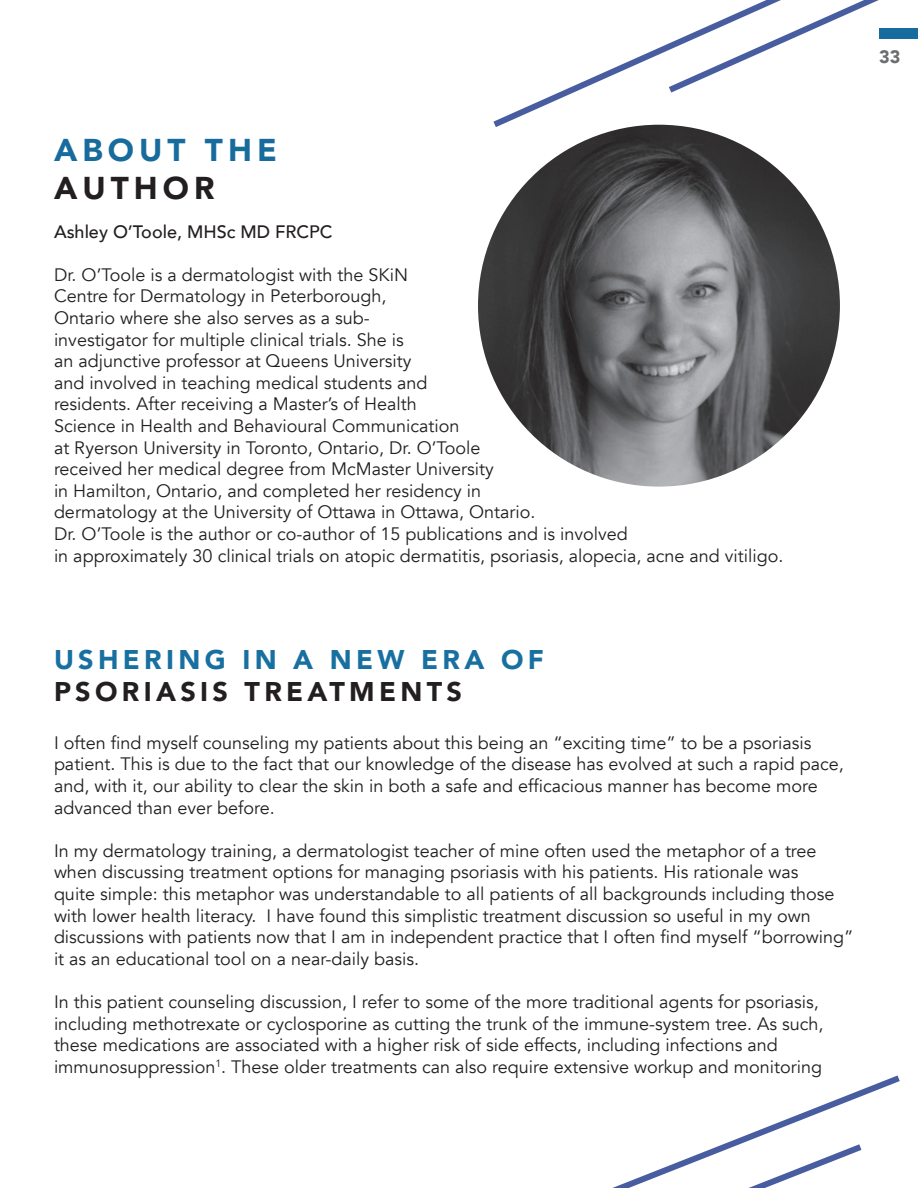
<style>
.page{position:relative;width:918px;height:1188px;background:#fff}
.page>*{position:absolute;margin:0;border:0;box-sizing:border-box;transform-origin:0 0}
.t1{font:900 31.5px "Avenir";letter-spacing:.16em;color:#186b9d}
.t2{font:900 31.5px "Avenir";letter-spacing:.16em;color:#231f20}
.t3{font:900 27px "Avenir";letter-spacing:.16em;color:#1870a1}
.t4{font:900 27px "Avenir";letter-spacing:.16em;color:#231f20}
.t5{font:18px/21.6px "Avenir";color:#231f20}
.t6{font:500 18px "Avenir";color:#231f20}
.t7{font:900 18px "Avenir";color:#6c6d70}
</style>
<div class="page">
<svg style="left:493px;top:0;width:425px;height:132px"></svg>
<svg style="left:612px;top:1075px;width:288px;height:113px"></svg>
<img style="left:478px;top:125px;width:362px;height:362px;border-radius:181px">
<p class="t1" style="left:54px;top:123px;width:224px">ABOUT THE</p>
<p class="t2" style="left:54px;top:161px;width:162px">AUTHOR</p>
<p class="t6" style="left:54px;top:216px;width:280px">Ashley O’Toole, MHSc MD FRCPC</p>
<p class="t5" style="left:54px;top:264px;width:731px">Dr. O’Toole is a dermatologist with the SKiN<br>Centre for Dermatology in Peterborough,<br>Ontario where she also serves as a sub-<br>investigator for multiple clinical trials. She is<br>an adjunctive professor at Queens University<br>and involved in teaching medical students and<br>residents. After receiving a Master’s of Health<br>Science in Health and Behavioural Communication<br>at Ryerson University in Toronto, Ontario, Dr. O’Toole<br>received her medical degree from McMaster University<br>in Hamilton, Ontario, and completed her residency in<br>dermatology at the University of Ottawa in Ottawa, Ontario.<br>Dr. O’Toole is the author or co-author of 15 publications and is involved<br>in approximately 30 clinical trials on atopic dermatitis, psoriasis, alopecia, acne and vitiligo.</p>
<p class="t7" style="left:879px;top:42px;width:23px">33</p>
<p class="t3" style="left:54px;top:636px;width:491px">USHERING IN A NEW ERA OF</p>
<p class="t4" style="left:54px;top:668px;width:410px">PSORIASIS TREATMENTS</p>
<p class="t5" style="left:54px;top:732px;width:791px">I often find myself counseling my patients about this being an “exciting time” to be a psoriasis patient. This is due to the fact that our knowledge of the disease has evolved at such a rapid pace, and, with it, our ability to clear the skin in both a safe and efficacious manner has become more advanced than ever before.</p>
<p class="t5" style="left:54px;top:840px;width:801px">In my dermatology training, a dermatologist teacher of mine often used the metaphor of a tree when discussing treatment options for managing psoriasis with his patients. His rationale was<br>quite simple: this metaphor was understandable to all patients of all backgrounds including those with lower health literacy. I have found this simplistic treatment discussion so useful in my own discussions with patients now that I am in independent practice that I often find myself “borrowing” it as an educational tool on a near-daily basis.</p>
<p class="t5" style="left:54px;top:991px;width:771px">In this patient counseling discussion, I refer to some of the more traditional agents for psoriasis, including methotrexate or cyclosporine as cutting the trunk of the immune-system tree. As such, these medications are associated with a higher risk of side effects, including infections and immunosuppression<sup>1</sup>. These older treatments can also require extensive workup and monitoring</p>
</div>
